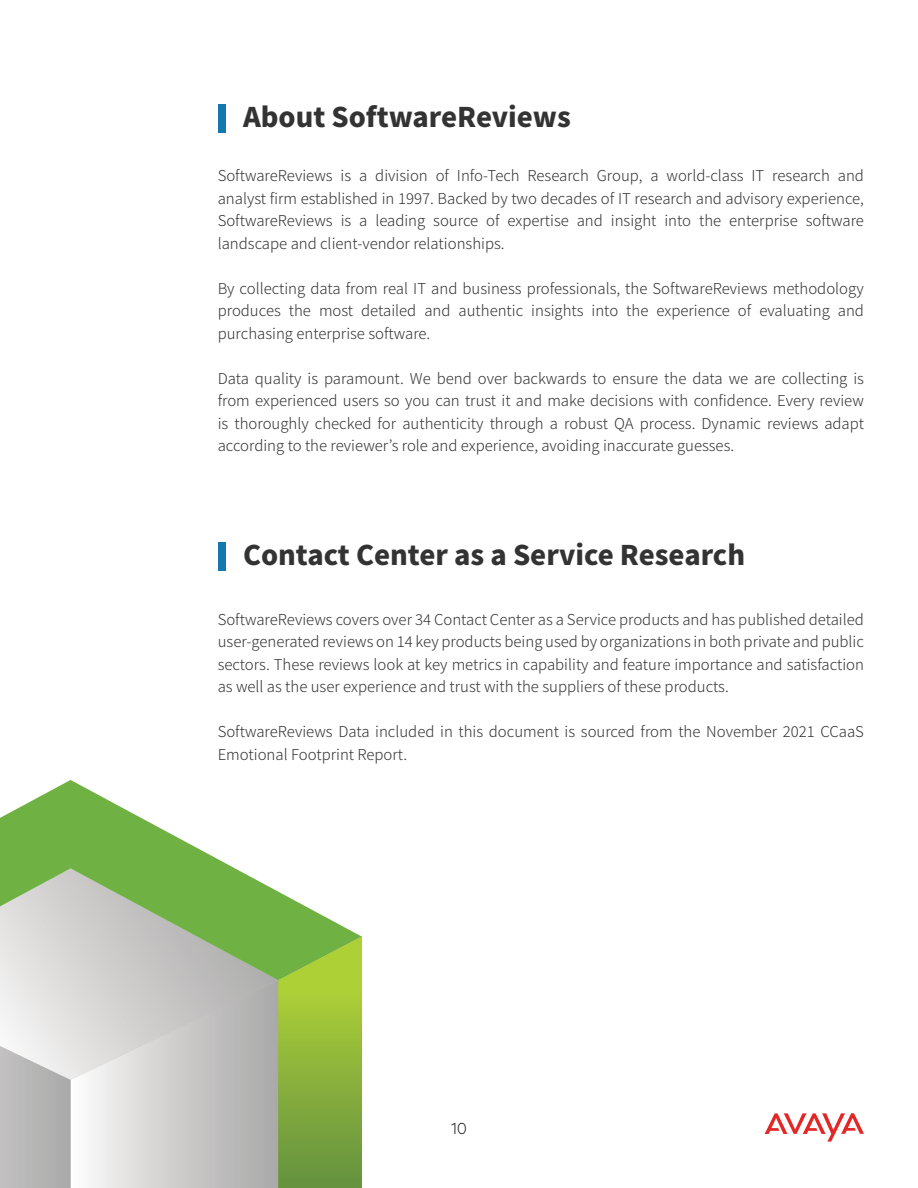
<style>
.page{position:relative;width:918px;height:1188px;background:#fff}
.page>*{position:absolute;margin:0;border:0;box-sizing:border-box;transform-origin:0 0}
.t1{font:900 27px "Noto Sans JP";color:#323332}
.t2{font:300 18px "Metric";color:#231f20}
.t3{font:300 15px/22.5px "Noto Sans JP";color:#323332;text-align:justify}
</style>
<div class="page">
<svg style="left:765px;top:1113px;width:99px;height:29px"></svg>
<svg style="left:0;top:780px;width:362px;height:157px"></svg>
<svg style="left:0;top:937px;width:362px;height:251px"></svg>
<div style="left:218px;top:105px;width:7px;height:28px;background:#1477b0"></div>
<div style="left:218px;top:542px;width:7px;height:29px;background:#1477b0"></div>
<p class="t1" style="left:243px;top:101px;width:329px">About SoftwareReviews</p>
<p class="t3" style="left:218px;top:165px;width:648px">SoftwareReviews is a division of Info-Tech Research Group, a world-class IT research and analyst firm established in 1997. Backed by two decades of IT research and advisory experience, SoftwareReviews is a leading source of expertise and insight into the enterprise software landscape and client-vendor relationships.</p>
<p class="t3" style="left:218px;top:278px;width:648px">By collecting data from real IT and business professionals, the SoftwareReviews methodology produces the most detailed and authentic insights into the experience of evaluating and purchasing enterprise software.</p>
<p class="t3" style="left:218px;top:368px;width:648px">Data quality is paramount. We bend over backwards to ensure the data we are collecting is from experienced users so you can trust it and make decisions with confidence. Every review is thoroughly checked for authenticity through a robust QA process. Dynamic reviews adapt according to the reviewer’s role and experience, avoiding inaccurate guesses.</p>
<p class="t1" style="left:243px;top:540px;width:504px">Contact Center as a Service Research</p>
<p class="t3" style="left:218px;top:608px;width:648px">SoftwareReviews covers over 34 Contact Center as a Service products and has published detailed user-generated reviews on 14 key products being used by organizations in both private and public sectors. These reviews look at key metrics in capability and feature importance and satisfaction as well as the user experience and trust with the suppliers of these products.</p>
<p class="t3" style="left:218px;top:721px;width:648px">SoftwareReviews Data included in this document is sourced from the November 2021 CCaaS<br>Emotional Footprint Report.</p>
<p class="t2" style="left:451px;top:1117px;width:17px">10</p>
</div>
